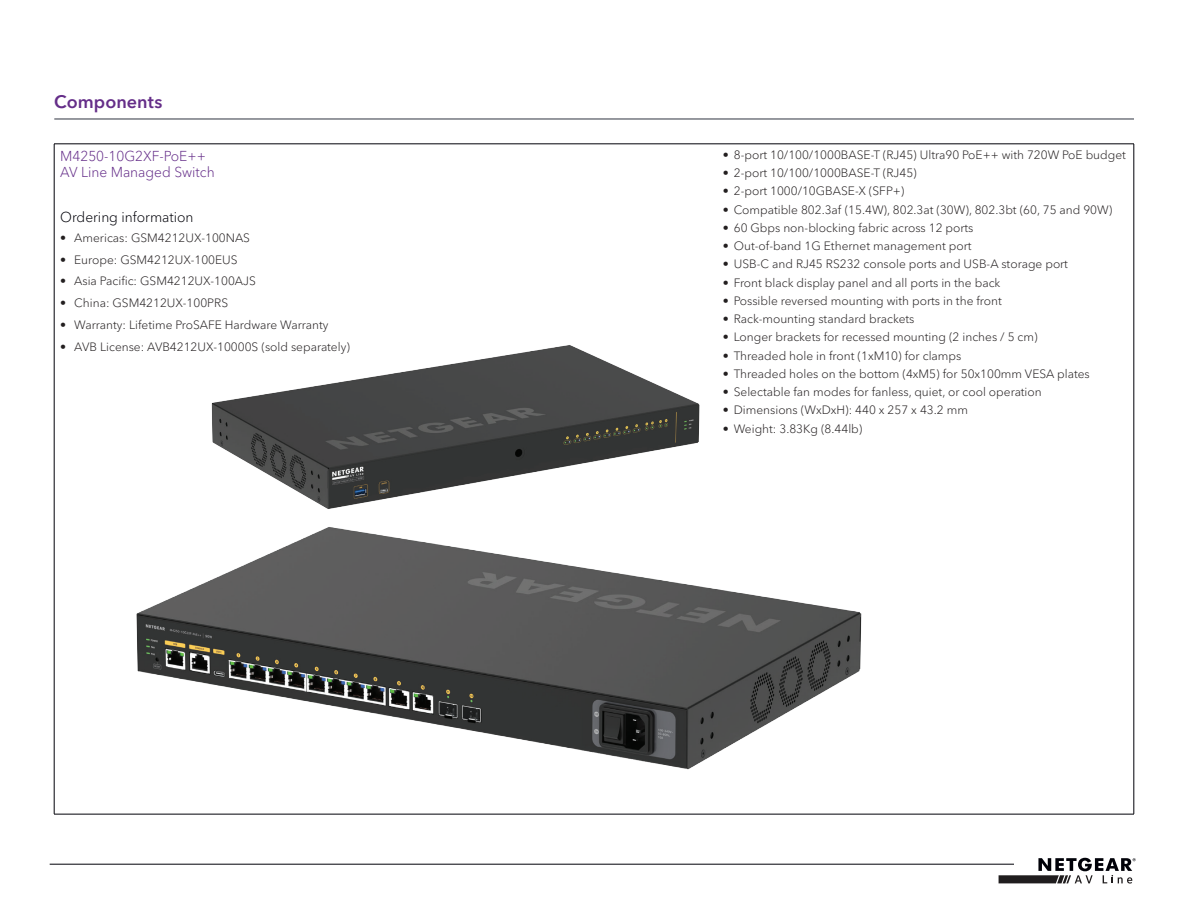
<style>
.page{position:relative;width:1188px;height:918px;background:#fff}
.page>*{position:absolute;margin:0;border:0;box-sizing:border-box;transform-origin:0 0}
.t1{font:600 18px "Avenir Next LT Pro";color:#652e89}
.t2{font:300 14.25px/16.5px "Avenir Next LT Pro";color:#652e89}
.t3{font:300 14.25px "Avenir Next LT Pro";color:#000108}
.t4{font:300 12px "Avenir Next LT Pro";color:#231f20}
</style>
<div class="page">
<hr style="left:50px;top:864px;width:964px;height:1px;background:#000108">
<svg style="left:999px;top:858px;width:137px;height:26px"></svg>
<hr style="left:54px;top:144px;width:1px;height:670px;background:#000108">
<hr style="left:54px;top:144px;width:663px;height:1px;background:#000108">
<hr style="left:54px;top:814px;width:663px;height:1px;background:#000108">
<hr style="left:717px;top:144px;width:417px;height:1px;background:#000108">
<hr style="left:1134px;top:144px;width:1px;height:670px;background:#000108">
<hr style="left:717px;top:814px;width:417px;height:1px;background:#000108">
<img style="left:211px;top:345px;width:489px;height:164px">
<img style="left:136px;top:527px;width:726px;height:243px">
<hr style="left:54px;top:119px;width:1080px;height:1px;background:#2f3440">
<h1 class="t1" style="left:54px;top:91px;width:110px">Components</h1>
<p class="t2" style="left:60px;top:147px;width:156px">M4250-10G2XF-PoE++<br>AV Line Managed Switch</p>
<p class="t3" style="left:60px;top:208px;width:135px">Ordering information</p>
<p class="t4" style="left:60px;top:230px;width:191px">• Americas: GSM4212UX-100NAS</p>
<p class="t4" style="left:60px;top:252px;width:179px">• Europe: GSM4212UX-100EUS</p>
<p class="t4" style="left:60px;top:274px;width:197px">• Asia Pacific: GSM4212UX-100AJS</p>
<p class="t4" style="left:60px;top:296px;width:170px">• China: GSM4212UX-100PRS</p>
<p class="t4" style="left:60px;top:318px;width:270px">• Warranty: Lifetime ProSAFE Hardware Warranty</p>
<p class="t4" style="left:60px;top:340px;width:291px">• AVB License: AVB4212UX-10000S (sold separately)</p>
<p class="t4" style="left:723px;top:148px;width:404px">• 8-port 10/100/1000BASE-T (RJ45) Ultra90 PoE++ with 720W PoE budget</p>
<p class="t4" style="left:723px;top:166px;width:195px">• 2-port 10/100/1000BASE-T (RJ45)</p>
<p class="t4" style="left:723px;top:184px;width:183px">• 2-port 1000/10GBASE-X (SFP+)</p>
<p class="t4" style="left:723px;top:202px;width:391px">• Compatible 802.3af (15.4W), 802.3at (30W), 802.3bt (60, 75 and 90W)</p>
<p class="t4" style="left:723px;top:221px;width:252px">• 60 Gbps non-blocking fabric across 12 ports</p>
<p class="t4" style="left:723px;top:239px;width:250px">• Out-of-band 1G Ethernet management port</p>
<p class="t4" style="left:723px;top:257px;width:347px">• USB-C and RJ45 RS232 console ports and USB-A storage port</p>
<p class="t4" style="left:723px;top:275px;width:279px">• Front black display panel and all ports in the back</p>
<p class="t4" style="left:723px;top:294px;width:280px">• Possible reversed mounting with ports in the front</p>
<p class="t4" style="left:723px;top:312px;width:193px">• Rack-mounting standard brackets</p>
<p class="t4" style="left:723px;top:330px;width:316px">• Longer brackets for recessed mounting (2 inches / 5 cm)</p>
<p class="t4" style="left:723px;top:348px;width:240px">• Threaded hole in front (1xM10) for clamps</p>
<p class="t4" style="left:723px;top:366px;width:368px">• Threaded holes on the bottom (4xM5) for 50x100mm VESA plates</p>
<p class="t4" style="left:723px;top:385px;width:320px">• Selectable fan modes for fanless, quiet, or cool operation</p>
<p class="t4" style="left:723px;top:403px;width:246px">• Dimensions (WxDxH): 440 x 257 x 43.2 mm</p>
<p class="t4" style="left:723px;top:421px;width:141px">• Weight: 3.83Kg (8.44lb)</p>
</div>
